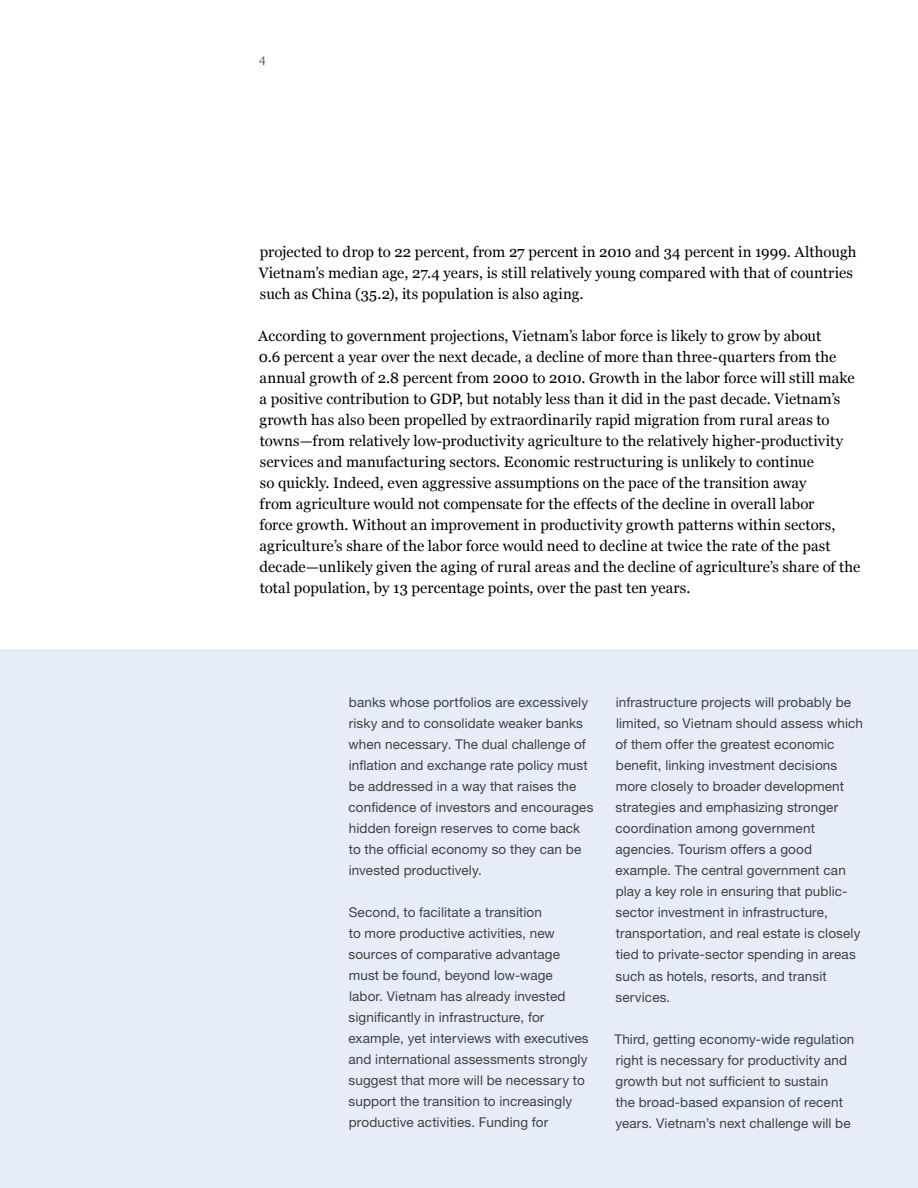
<style>
.page{position:relative;width:918px;height:1188px;background:#fff}
.page>*{position:absolute;margin:0;border:0;box-sizing:border-box;transform-origin:0 0}
.t1{font:15px/21px "Georgia";letter-spacing:.005em;color:#000}
.t2{font:13.5px/21px "Helvetica Neue LT Std";letter-spacing:.01em;color:#414042}
.t3{font:12px "Georgia";color:#58595b}
</style>
<div class="page">
<div style="left:0;top:650px;width:918px;height:538px;background:#e6edf8"></div>
<p class="t3" style="left:259px;top:52px;width:8px">4</p>
<p class="t1" style="left:259px;top:242px;width:600px">projected to drop to 22 percent, from 27 percent in 2010 and 34 percent in 1999. Although<br>Vietnam’s median age, 27.4 years, is still relatively young compared with that of countries such as China (35.2), its population is also aging.</p>
<p class="t1" style="left:258px;top:326px;width:604px">According to government projections, Vietnam’s labor force is likely to grow by about<br>0.6 percent a year over the next decade, a decline of more than three-quarters from the annual growth of 2.8 percent from 2000 to 2010. Growth in the labor force will still make a positive contribution to GDP, but notably less than it did in the past decade. Vietnam’s growth has also been propelled by extraordinarily rapid migration from rural areas to towns—from relatively low-productivity agriculture to the relatively higher-productivity services and manufacturing sectors. Economic restructuring is unlikely to continue<br>so quickly. Indeed, even aggressive assumptions on the pace of the transition away<br>from agriculture would not compensate for the effects of the decline in overall labor<br>force growth. Without an improvement in productivity growth patterns within sectors, agriculture’s share of the labor force would need to decline at twice the rate of the past decade—unlikely given the aging of rural areas and the decline of agriculture’s share of the total population, by 13 percentage points, over the past ten years.</p>
<p class="t2" style="left:348px;top:692px;width:246px">banks whose portfolios are excessively risky and to consolidate weaker banks when necessary. The dual challenge of inflation and exchange rate policy must be addressed in a way that raises the confidence of investors and encourages hidden foreign reserves to come back to the official economy so they can be invested productively.</p>
<p class="t2" style="left:348px;top:902px;width:242px">Second, to facilitate a transition<br>to more productive activities, new sources of comparative advantage must be found, beyond low-wage labor. Vietnam has already invested significantly in infrastructure, for example, yet interviews with executives and international assessments strongly suggest that more will be necessary to support the transition to increasingly productive activities. Funding for</p>
<p class="t2" style="left:616px;top:692px;width:249px">infrastructure projects will probably be limited, so Vietnam should assess which of them offer the greatest economic benefit, linking investment decisions more closely to broader development strategies and emphasizing stronger coordination among government agencies. Tourism offers a good example. The central government can play a key role in ensuring that public&shy;sector investment in infrastructure, transportation, and real estate is closely tied to private-sector spending in areas such as hotels, resorts, and transit services.</p>
<p class="t2" style="left:614px;top:1028px;width:242px">Third, getting economy-wide regulation right is necessary for productivity and growth but not sufficient to sustain<br>the broad-based expansion of recent years. Vietnam’s next challenge will be</p>
</div>
